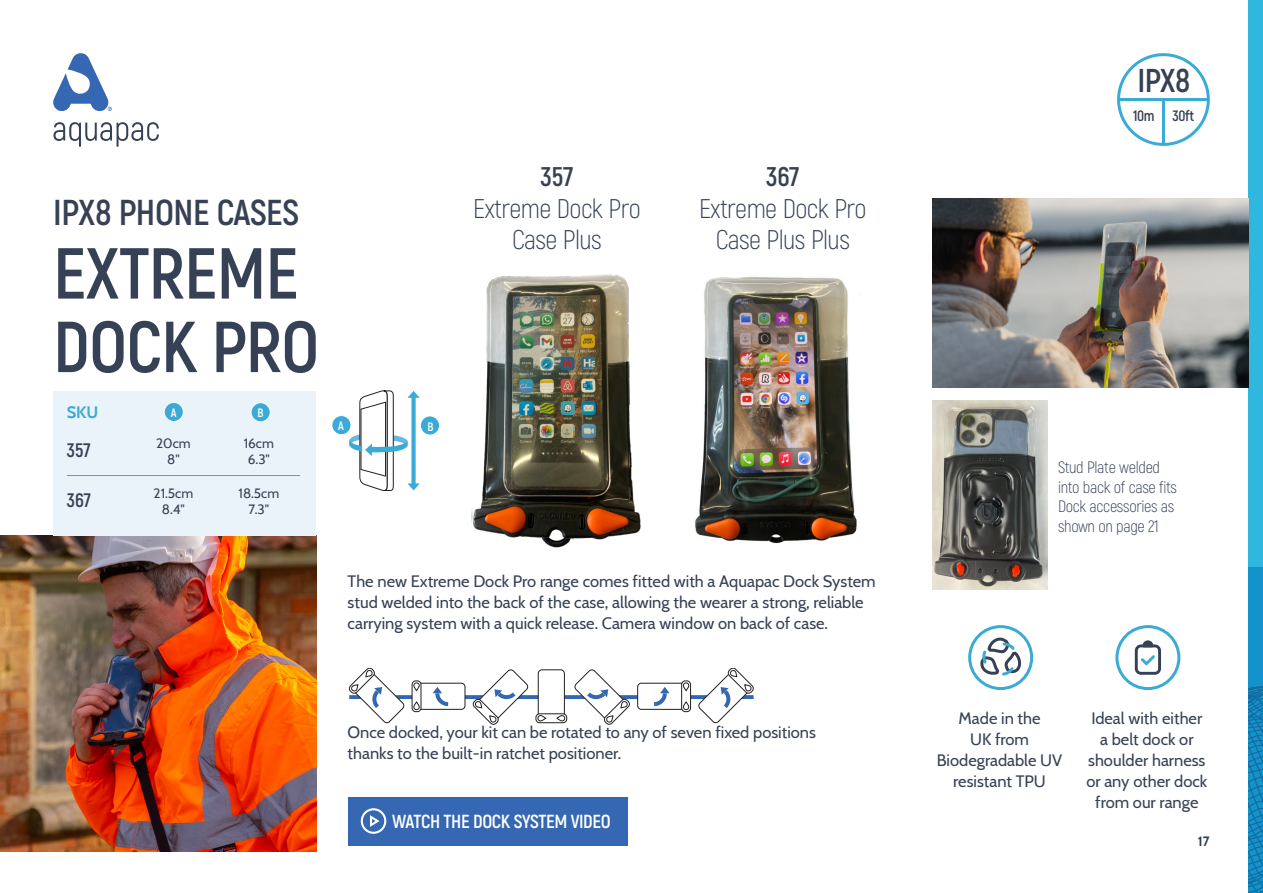
<style>
.page{position:relative;width:1263px;height:893px;background:#fff}
.page>*{position:absolute;margin:0;border:0;box-sizing:border-box;transform-origin:0 0}
.t1{font:700 72px/73.5px "Akrobat";letter-spacing:-.01em;color:#364155}
.t2{font:700 36px "Akrobat";letter-spacing:-.01em;color:#364155}
.t3{font:700 33px "Akrobat";color:#364155}
.t4{font:300 27px/31.5px "Akrobat";letter-spacing:-.02em;color:#364155;text-align:center}
.INTERNAL_Body{font:700 19.5px "Akrobat";color:#364155}
.t5{font:700 18.9px "Akrobat";letter-spacing:-.02em;color:#fff}
.t6{font:16.5px/21px "Cabin";color:#364155}
.t7{font:300 16.5px/19.5px "Akrobat";letter-spacing:-.02em;color:#364155}
.t8{font:700 16.5px "Cabin";color:#3caad6}
.t9{font:700 15px "Akrobat";letter-spacing:-.02em;color:#364155}
.INTERNAL_Body-2{font:13.5px "Cabin";color:#364155}
.t10{font:700 13.5px "Cabin";color:#364155}
.INTERNAL_Body-3{font:700 12.15px "Akrobat";color:#fff}
.s1{font-weight:700}
</style>
<div class="page">
<svg style="left:53px;top:122px;width:106px;height:25px"></svg>
<svg style="left:53px;top:53px;width:59px;height:58px"></svg>
<img style="left:932px;top:401px;width:116px;height:188px">
<img style="left:0;top:536px;width:316px;height:316px">
<div style="left:1115px;top:625px;width:65px;height:65px;border:3px solid #3caad6;border-radius:50%"></div>
<svg style="left:1135px;top:640px;width:26px;height:35px"></svg>
<div style="left:968px;top:625px;width:65px;height:65px;border:3px solid #3caad6;border-radius:50%"></div>
<svg style="left:978px;top:636px;width:43px;height:41px"></svg>
<div style="left:1248px;top:0;width:15px;height:893px;background:#30b7e0"></div>
<svg style="left:1248px;top:574px;width:15px;height:319px;background:#1387c0"></svg>
<svg style="left:349px;top:668px;width:405px;height:56px"></svg>
<svg style="left:332px;top:415px;width:19px;height:20px"></svg>
<div style="left:332px;top:415px;width:19px;height:20px;border:1px solid #fff;border-radius:50%"></div>
<div style="left:420px;top:416px;width:19px;height:19px;background:#3caad6;border-radius:50%"></div>
<div style="left:420px;top:416px;width:20px;height:19px;border:1px solid #fff;border-radius:50%"></div>
<div style="left:53px;top:391px;width:263px;height:145px;background:#e9f3f9"></div>
<hr style="left:67px;top:475px;width:233px;height:1px;background:#3caad6">
<div style="left:164px;top:402px;width:19px;height:19px;background:#3caad6;border-radius:50%"></div>
<div style="left:164px;top:402px;width:19px;height:20px;border:1px solid #fff;border-radius:50%"></div>
<div style="left:251px;top:403px;width:19px;height:19px;background:#3caad6;border-radius:50%"></div>
<div style="left:251px;top:403px;width:19px;height:19px;border:1px solid #fff;border-radius:50%"></div>
<div style="left:348px;top:797px;width:279px;height:48px;background:#3567b2"></div>
<div style="left:361px;top:808px;width:25px;height:26px;border:2px solid #fff;border-radius:50%"></div>
<svg style="left:370px;top:815px;width:10px;height:12px"></svg>
<img style="left:472px;top:274px;width:169px;height:274px">
<img style="left:695px;top:277px;width:162px;height:267px">
<img style="left:932px;top:198px;width:316px;height:189px">
<div style="left:1117px;top:53px;width:93px;height:93px;border:3px solid #39abd7;border-radius:50%"></div>
<hr style="left:1118px;top:98px;width:91px;height:3px;background:#39abd7">
<hr style="left:1162px;top:100px;width:3px;height:45px;background:#39abd7">
<svg style="left:338px;top:390px;width:82px;height:101px"></svg>
<p class="t2" style="left:53px;top:190px;width:248px">IPX8 PHONE CASES</p>
<p class="t1" style="left:53px;top:236px;width:268px">EXTREME<br>DOCK PRO</p>
<p class="t8" style="left:67px;top:400px;width:33px">SKU</p>
<p class="INTERNAL_Body" style="left:67px;top:438px;width:25px">357</p>
<p class="INTERNAL_Body-3" style="left:171px;top:405px;width:7px">A</p>
<p class="INTERNAL_Body-3" style="left:257px;top:405px;width:8px">B</p>
<p class="INTERNAL_Body-2" style="left:156px;top:432px;width:36px">20cm</p>
<p class="INTERNAL_Body-2" style="left:244px;top:432px;width:32px">16cm</p>
<p class="INTERNAL_Body-2" style="left:167px;top:449px;width:14px">8"</p>
<p class="INTERNAL_Body-2" style="left:248px;top:449px;width:24px">6.3"</p>
<p class="INTERNAL_Body" style="left:67px;top:488px;width:26px">367</p>
<p class="INTERNAL_Body-2" style="left:154px;top:482px;width:41px">21.5cm</p>
<p class="INTERNAL_Body-2" style="left:239px;top:482px;width:42px">18.5cm</p>
<p class="INTERNAL_Body-2" style="left:162px;top:499px;width:24px">8.4"</p>
<p class="INTERNAL_Body-2" style="left:249px;top:499px;width:22px">7.3"</p>
<p class="t4" style="left:473px;top:161px;width:169px"><span class="s1">357<br></span>Extreme Dock Pro<br>Case Plus</p>
<p class="t4" style="left:699px;top:161px;width:169px"><span class="s1">367<br></span>Extreme Dock Pro<br>Case Plus Plus</p>
<p class="INTERNAL_Body-3" style="left:428px;top:419px;width:8px">B</p>
<p class="t6" style="left:348px;top:569px;width:530px">The new Extreme Dock Pro range comes fitted with a Aquapac Dock System stud welded into the back of the case, allowing the wearer a strong, reliable carrying system with a quick release. Camera window on back of case.</p>
<p class="t6" style="left:348px;top:721px;width:470px">Once docked, your kit can be rotated to any of seven fixed positions thanks to the built-in ratchet positioner.</p>
<p class="t5" style="left:392px;top:810px;width:220px">WATCH THE DOCK SYSTEM VIDEO</p>
<p class="t3" style="left:1137px;top:60px;width:54px">IPX8</p>
<p class="t9" style="left:1133px;top:107px;width:23px">10m</p>
<p class="t9" style="left:1172px;top:107px;width:23px">30ft</p>
<p class="t7" style="left:1058px;top:458px;width:120px">Stud Plate welded into back of case fits<br>Dock accessories as shown on page 21</p>
<p class="t6" style="left:937px;top:706px;width:127px;text-align:center">Made in the<br>UK from<br>Biodegradable UV resistant TPU</p>
<p class="t6" style="left:1086px;top:706px;width:122px;text-align:center">Ideal with either a belt dock or shoulder harness or any other dock from our range</p>
<p class="t10" style="left:1198px;top:831px;width:13px">17</p>
</div>
